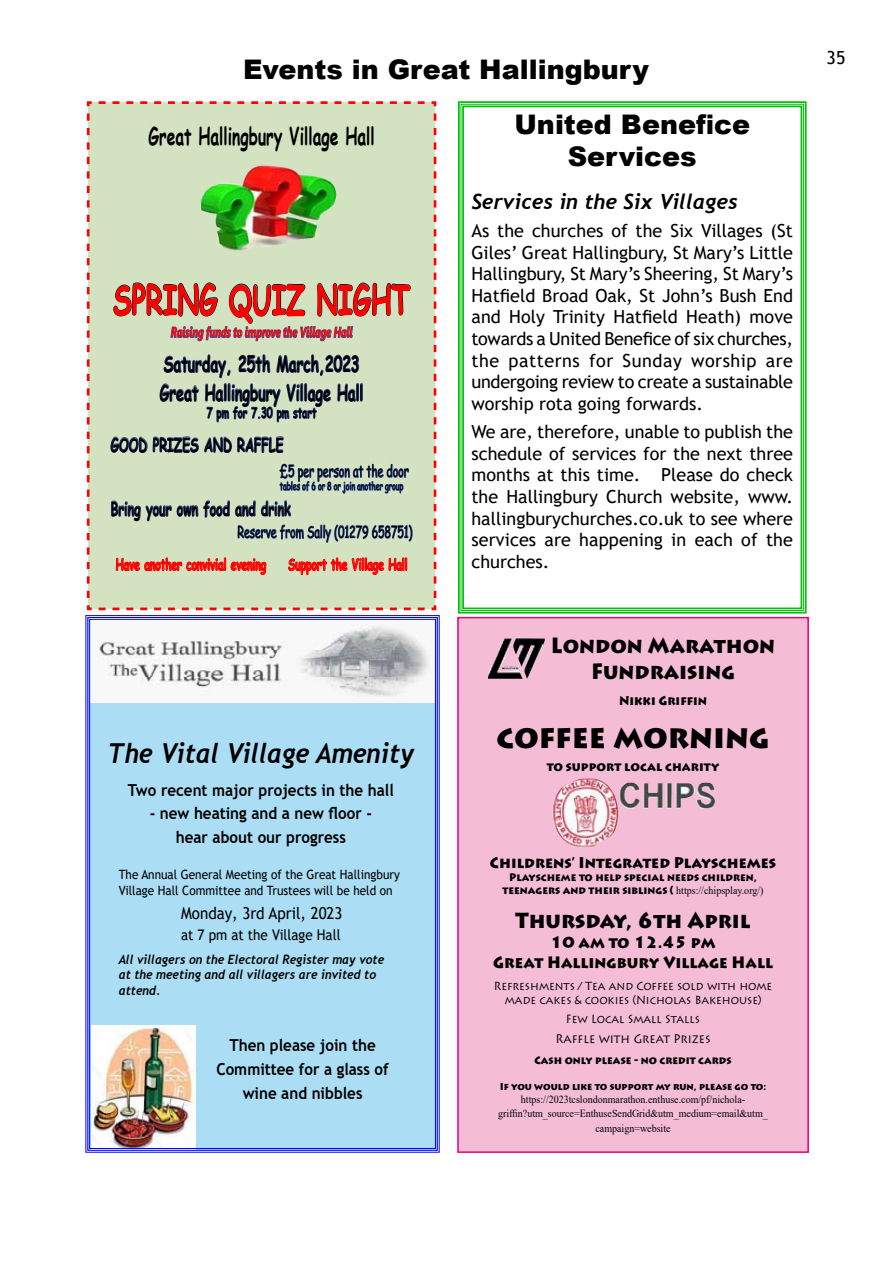
<style>
.page{position:relative;width:893px;height:1263px;background:#fff}
.page>*{position:absolute;margin:0;border:0;box-sizing:border-box;transform-origin:0 0}
.t1{font:700 41.1px "Comic Sans MS";color:#f00;scale:.65 1}
.t2{font:900 32.55px "Lithos Pro";color:#000;scale:.92 1}
.t3{font:italic 700 27.45px "Trebuchet";color:#000;scale:.92 1}
.t4{font:900 27px/32.4px "Arial";color:#000;text-align:center}
.t5{font:700 24.15px "Comic Sans MS";color:#000;scale:.65 1}
.t6{font:700 21.75px/28.8px "Comic Sans MS";color:#000;scale:.65 1}
.t7{font:900 21.75px/26.1px "Lithos Pro";color:#000;text-align:center;scale:.92 1}
.t8{font:italic 700 21px "Trebuchet";color:#000}
.t9{font:700 18.9px "Comic Sans MS";color:#000;scale:.65 1}
.t10{font:18px/21.6px "Trebuchet MS";color:#000;text-align:justify}
.t11{font:700 16.5px/23.9px "Trebuchet MS";color:#000;text-align:center;scale:.92 1}
.t12{font:16.5px "Trebuchet MS";color:#000;scale:.92 1}
.t13{font:900 16.35px/19.5px "Lithos Pro";color:#000;text-align:center;scale:.92 1}
.t14{font:16.2px "Comic Sans MS";color:#000;scale:.65 1}
.t15{font:700 15.75px "Comic Sans MS";color:#f00;scale:.65 1}
.t16{font:900 15.45px "Lithos Pro";color:#000;scale:.92 1}
.t17{font:14.7px "Trebuchet MS";color:#000;scale:.92 1}
.t18{font:italic 700 14.55px "Segoe UI";color:#f00;scale:.65 1}
.t19{font:700 14.55px "Comic Sans MS";color:#000;scale:.65 1}
.t20{font:12.9px/15.5px "Trebuchet MS";color:#000;scale:.92 1}
.t21{font:italic 700 12.9px/15.5px "Trebuchet";color:#000;scale:.92 1}
.t22{font:900 12.75px "Lithos Pro";color:#000;scale:.92 1}
.t23{font:12.75px "Lithos Pro";color:#000;scale:.92 1}
.t24{font:11.85px/14.1px "Lithos Pro";color:#000;text-align:center;scale:.92 1}
.t25{font:10.95px "Comic Sans MS";color:#000;scale:.65 1}
.t26{font:10.8px/13px "Times New Roman";color:#000;text-align:center;scale:.92 1}
.t27{font:900 10.8px/13px "Lithos Pro";color:#000;text-align:center;scale:.92 1}
.t28{font:900 9.9px "Lithos Pro";color:#000;scale:.92 1}
.s1{font-family:"Times New Roman";font-weight:400}
</style>
<div class="page">
<svg style="left:87px;top:101px;width:349px;height:509px"></svg>
<div style="left:197px;top:159px;width:142px;height:101px;background:#d3e3c2"></div>
<img style="left:201px;top:165px;width:136px;height:85px">
<svg style="left:458px;top:101px;width:349px;height:513px"></svg>
<div style="left:462px;top:106px;width:340px;height:503px;border:2px solid #00bf07"></div>
<div style="left:458px;top:618px;width:350px;height:534px;background:#f5bdd5"></div>
<img style="left:488px;top:638px;width:57px;height:41px">
<img style="left:552px;top:779px;width:164px;height:67px">
<svg style="left:85px;top:615px;width:355px;height:538px"></svg>
<svg style="left:243px;top:906px;width:21px;height:13px"></svg>
<h3 class="t4" style="left:243px;top:52px;width:407px">Events in Great Hallingbury</h3>
<h3 class="t5" style="left:149px;top:118px;width:350px">Great Hallingbury Village Hall</h3>
<h1 class="t1" style="left:113px;top:269px;width:458px">SPRING QUIZ NIGHT</h1>
<p class="t18" style="left:171px;top:318px;width:281px">Raising funds to improve the Village Hall</p>
<p class="t6" style="left:160px;top:349px;width:315px">Saturday, 25th March,2023<br>Great Hallingbury Village Hall</p>
<p class="t19" style="left:207px;top:402px;width:170px">7 pm for 7.30 pm start</p>
<p class="t9" style="left:111px;top:431px;width:267px">GOOD PRIZES AND RAFFLE</p>
<p class="t14" style="left:280px;top:459px;width:200px">£5 per person at the door</p>
<p class="t25" style="left:280px;top:478px;width:192px">tables of 6 or 8 or join another group</p>
<p class="t9" style="left:111px;top:495px;width:278px">Bring your own food and drink</p>
<p class="t14" style="left:237px;top:520px;width:271px">Reserve from Sally (01279 658751)</p>
<p class="t15" style="left:116px;top:553px;width:233px">Have another convivial evening</p>
<p class="t15" style="left:288px;top:553px;width:185px">Support the Village Hall</p>
<h3 class="t3" style="left:107px;top:736px;width:335px">The Vital Village Amenity</h3>
<p class="t11" style="left:128px;top:778px;width:291px">Two recent major projects in the hall</p>
<p class="t11" style="left:150px;top:802px;width:243px">- new heating and a new floor - hear about our progress</p>
<p class="t20" style="left:119px;top:867px;width:307px">The Annual General Meeting of the Great Hallingbury<br>Village Hall Committee and Trustees will be held on</p>
<p class="t12" style="left:181px;top:902px;width:63px">Monday,</p>
<p class="t12" style="left:268px;top:902px;width:82px">April, 2023</p>
<p class="t17" style="left:181px;top:926px;width:175px">at 7 pm at the Village Hall</p>
<p class="t21" style="left:119px;top:952px;width:290px">All villagers on the Electoral Register may vote at the meeting and all villagers are invited to attend.</p>
<p class="t11" style="left:216px;top:1033px;width:189px">Then please join the<br>Committee for a glass of wine and nibbles</p>
<h3 class="t4" style="left:514px;top:107px;width:237px">United Benefice<br>Services</h3>
<p class="t8" style="left:471px;top:188px;width:268px">Services in the Six Villages</p>
<p class="t10" style="left:471px;top:220px;width:323px">As the churches of the Six Villages (St Giles’ Great Hallingbury, St Mary’s Little Hallingbury, St Mary’s Sheering, St Mary’s Hatfield Broad Oak, St John’s Bush End and Holy Trinity Hatfield Heath) move towards a United Benefice of six churches, the patterns for Sunday worship are undergoing review to create a sustainable worship rota going forwards.</p>
<p class="t10" style="left:471px;top:421px;width:323px">We are, therefore, unable to publish the schedule of services for the next three months at this time. Please do check the Hallingbury Church website, www. hallingburychurches.co.uk to see where services are happening in each of the churches.</p>
<p class="t7" style="left:551px;top:632px;width:245px">London Marathon<br>Fundraising</p>
<p class="t22" style="left:619px;top:692px;width:97px">Nikki Griffin</p>
<h2 class="t2" style="left:497px;top:716px;width:298px">coffee morning</h2>
<p class="t22" style="left:547px;top:759px;width:189px">to support local charity</p>
<p class="t16" style="left:490px;top:853px;width:313px">Childrens’ Integrated Playschemes</p>
<p class="t27" style="left:502px;top:871px;width:285px">Playscheme to help special needs children, teenagers and their siblings ( <span class="s1">https://chipsplay.org/)</span></p>
<p class="t7" style="left:515px;top:908px;width:257px">Thursday, 6th April</p>
<p class="t13" style="left:493px;top:933px;width:306px">10 am to 12.45 pm<br>Great Hallingbury Village Hall</p>
<p class="t24" style="left:494px;top:979px;width:304px">Refreshments / Tea and Coffee sold with home made cakes &amp; cookies (Nicholas Bakehouse)</p>
<p class="t24" style="left:566px;top:1012px;width:147px">Few Local Small Stalls</p>
<p class="t23" style="left:555px;top:1031px;width:170px">Raffle with Great Prizes</p>
<p class="t27" style="left:534px;top:1054px;width:216px">Cash only please - no credit cards</p>
<p class="t28" style="left:500px;top:1081px;width:291px">If you would like to support my run, please go to:</p>
<p class="t26" style="left:498px;top:1093px;width:295px">https://2023tcslondonmarathon.enthuse.com/pf/nichola&shy;griffin?utm_source=EnthuseSendGrid&amp;utm_medium=email&amp;utm_</p>
<p class="t26" style="left:595px;top:1121px;width:83px">campaign=website</p>
<p class="t10" style="left:827px;top:47px;width:20px">35</p>
</div>
